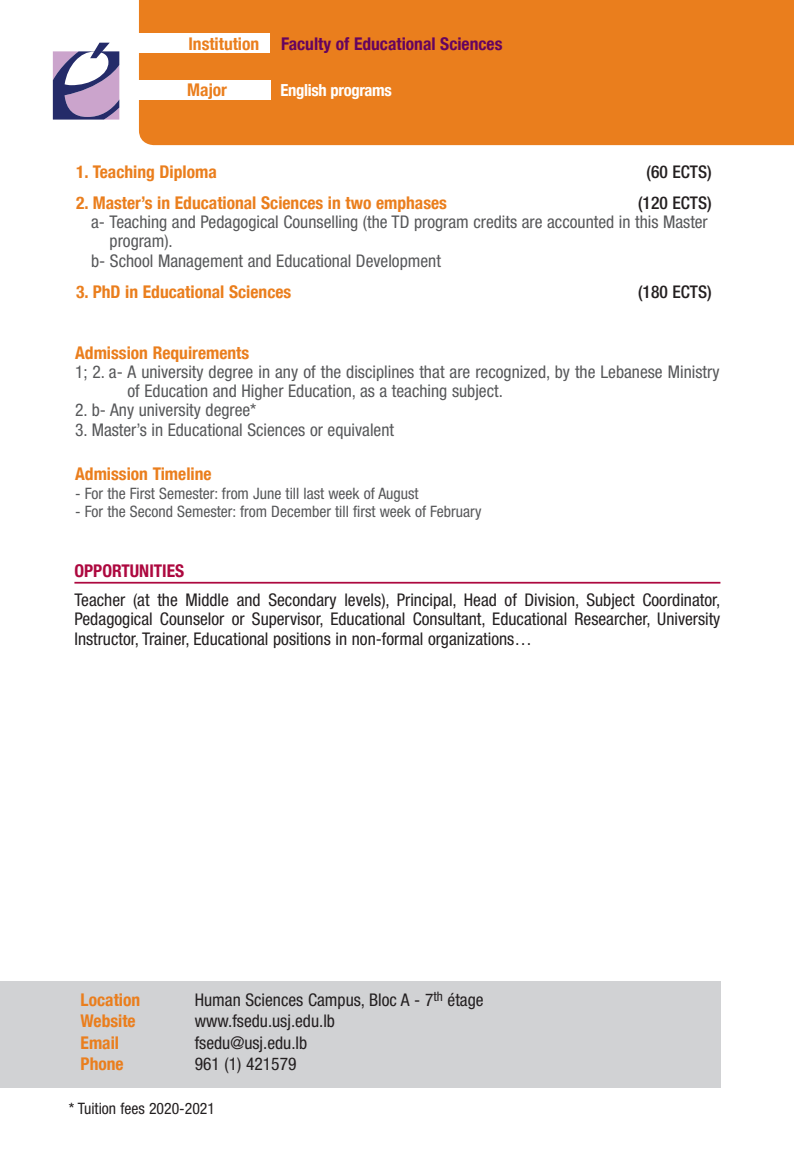
<style>
.page{position:relative;width:794px;height:1166px;background:#fff}
.page>*{position:absolute;margin:0;border:0;box-sizing:border-box;transform-origin:0 0}
.t1{font:condensed 17.5px/19.2px "Helvetica Neue LT Pro";color:#57585a}
.t2{font:condensed 17.5px/19.2px "Helvetica Neue LT Pro";color:#231f20;text-align:justify}
.t3{font:700 condensed 17.5px "Helvetica Neue LT Com";color:#ea7e1d}
.t4{font:700 condensed 17.5px "Helvetica Neue LT Com";color:#65035f}
.t5{font:500 condensed 17.5px "Helvetica Neue LT Std";color:#231f20}
.t6{font:700 condensed 17.5px "Helvetica Neue LT Com";color:#ad083f}
.t7{font:700 condensed 16.62px "Helvetica Neue LT Com";letter-spacing:-.02em;color:#fff}
.t8{font:condensed 15.75px "Helvetica Neue LT Pro";color:#57585a}
.t9{font:condensed 15.75px "Helvetica Neue LT Pro";color:#231f20}
.s1{color:#ea7e1d}
</style>
<div class="page">
<div style="left:139px;top:0;width:655px;height:145px;background:#ea7e1d"></div>
<div style="left:0;top:981px;width:720px;height:106px;background:#d1d2d4"></div>
<hr style="left:182px;top:44px;width:2px;height:91px;background:#ea7e1d">
<hr style="left:74px;top:582px;width:646px;height:1px;background:#ad083f">
<div style="left:127px;top:33px;width:142px;height:20px;background:#fff"></div>
<div style="left:127px;top:80px;width:143px;height:19px;background:#fff"></div>
<svg style="left:53px;top:43px;width:66px;height:77px"></svg>
<p class="t4" style="left:188px;top:33px;width:315px"><span class="s1">Institution</span> Faculty of Educational Sciences</p>
<p class="t3" style="left:187px;top:79px;width:41px">Major</p>
<p class="t7" style="left:280px;top:80px;width:113px">English programs</p>
<p class="t3" style="left:76px;top:161px;width:142px">1. Teaching Diploma</p>
<p class="t5" style="left:646px;top:161px;width:67px">(60 ECTS)</p>
<p class="t3" style="left:76px;top:192px;width:372px">2. Master’s in Educational Sciences in two emphases</p>
<p class="t5" style="left:638px;top:192px;width:75px">(120 ECTS)</p>
<p class="t1" style="left:110px;top:212px;width:599px;text-indent:-19px">a- Teaching and Pedagogical Counselling (the TD program credits are accounted in this Master program).</p>
<p class="t1" style="left:91px;top:251px;width:351px">b- School Management and Educational Development</p>
<p class="t3" style="left:76px;top:281px;width:217px">3. PhD in Educational Sciences</p>
<p class="t5" style="left:638px;top:281px;width:75px">(180 ECTS)</p>
<p class="t3" style="left:75px;top:342px;width:175px">Admission Requirements</p>
<p class="t1" style="left:128px;top:362px;width:593px;text-indent:-52px">1; 2. a- A university degree in any of the disciplines that are recognized, by the Lebanese Ministry of Education and Higher Education, as a teaching subject.</p>
<p class="t1" style="left:75px;top:400px;width:183px">2. b- Any university degree*</p>
<p class="t1" style="left:75px;top:420px;width:320px">3. Master’s in Educational Sciences or equivalent</p>
<p class="t3" style="left:75px;top:463px;width:138px">Admission Timeline</p>
<p class="t8" style="left:75px;top:484px;width:345px">- For the First Semester: from June till last week of August</p>
<p class="t8" style="left:75px;top:503px;width:408px">- For the Second Semester: from December till first week of February</p>
<p class="t6" style="left:74px;top:560px;width:111px">OPPORTUNITIES</p>
<p class="t2" style="left:74px;top:590px;width:647px">Teacher (at the Middle and Secondary levels), Principal, Head of Division, Subject Coordinator, Pedagogical Counselor or Supervisor, Educational Consultant, Educational Researcher, University Instructor, Trainer, Educational positions in non-formal organizations…</p>
<p class="t3" style="left:81px;top:990px;width:61px">Location</p>
<p class="t2" style="left:195px;top:990px;width:290px">Human Sciences Campus, Bloc A - 7<sup>th</sup> étage</p>
<p class="t3" style="left:81px;top:1011px;width:57px">Website</p>
<p class="t2" style="left:195px;top:1011px;width:142px">www.fsedu.usj.edu.lb</p>
<p class="t3" style="left:81px;top:1032px;width:40px">Email</p>
<p class="t2" style="left:195px;top:1032px;width:114px">fsedu@usj.edu.lb</p>
<p class="t3" style="left:81px;top:1053px;width:45px">Phone</p>
<p class="t2" style="left:195px;top:1053px;width:103px">961 (1) 421579</p>
<p class="t9" style="left:69px;top:1099px;width:148px">* Tuition fees 2020-2021</p>
</div>
